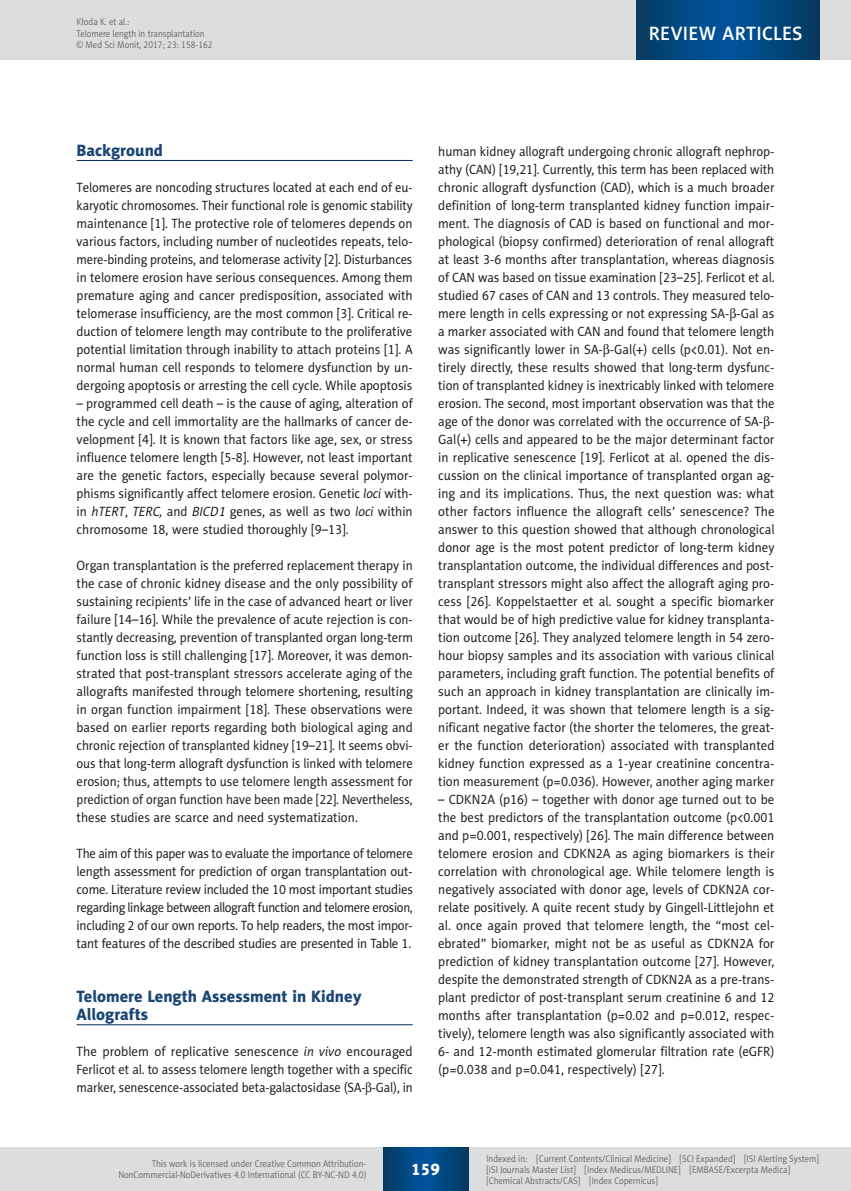
<style>
.page{position:relative;width:851px;height:1191px;background:#fff}
.page>*{position:absolute;margin:0;border:0;box-sizing:border-box;transform-origin:0 0}
.t1{font:19.5px "Naomi Sans EFN Medium";letter-spacing:.015em;color:#fff}
.MSM_Headline_1{font:16.5px/18px "Naomi Sans EFN Heavy";color:#1a4574}
.t2{font:16.5px "Naomi Sans EFN Heavy";color:#fff}
.MSM_Body{font:13.5px/18px "Naomi Sans EFN";color:#231f20;text-align:justify;scale:.94 1}
.MSM_Body-2{font:13.5px/18px "Naomi Sans EFN";color:#231f20;text-align:justify;scale:.95 1}
.MSM_Body-3{font:13.5px/18px "Naomi Sans EFN";color:#231f20;text-align:justify;scale:.93 1}
.MSM_Body-4{font:13.5px/18px "Naomi Sans EFN";color:#231f20;text-align:justify;scale:.96 1}
.MSM_pagina_zywa{font:9.75px/11.2px "Naomi Sans EFN Light";color:#57585a;scale:.9 1}
.MSM_pagina_sygnatura{font:9.75px "Naomi Sans EFN Light";color:#57585a;scale:.9 1}
.s1{font-style:italic}
.s2{font-family:"Standard Sym L"}
</style>
<div class="page">
<hr style="left:77px;top:160px;width:335px;height:1px;background:#00295c">
<hr style="left:77px;top:1024px;width:335px;height:1px;background:#00295c">
<div style="left:0;top:1148px;width:850px;height:43px;background:#dcdddf"></div>
<svg style="left:383px;top:1147px;width:85px;height:43px;background:#02477e"></svg>
<div style="left:0;top:0;width:850px;height:60px;background:#dcdddf"></div>
<svg style="left:636px;top:0;width:183px;height:60px;background:#02477e"></svg>
<p class="MSM_pagina_zywa" style="left:77px;top:16px;width:144px">Kłoda K. et al.:<br>Telomere length in transplantation</p>
<p class="MSM_pagina_sygnatura" style="left:77px;top:39px;width:153px">© Med Sci Monit, 2017; 23: 158-162</p>
<h1 class="t1" style="left:648px;top:22px;width:155px">REVIEW ARTICLES</h1>
<p class="MSM_Headline_1" style="left:77px;top:141px;width:88px">Background</p>
<p class="MSM_Body" style="left:77px;top:178px;width:359px">Telomeres are noncoding structures located at each end of eu&shy;karyotic chromosomes. Their functional role is genomic stability maintenance [1]. The protective role of telomeres depends on various factors, including number of nucleotides repeats, telo&shy;mere-binding proteins, and telomerase activity [2]. Disturbances in telomere erosion have serious consequences. Among them premature aging and cancer predisposition, associated with telomerase insufficiency, are the most common [3]. Critical re&shy;duction of telomere length may contribute to the proliferative potential limitation through inability to attach proteins [1]. A normal human cell responds to telomere dysfunction by un&shy;dergoing apoptosis or arresting the cell cycle. While apoptosis</p>
<p class="MSM_Body-2" style="left:77px;top:394px;width:355px">– programmed cell death – is the cause of aging, alteration of the cycle and cell immortality are the hallmarks of cancer de&shy;velopment [4]. It is known that factors like age, sex, or stress influence telomere length [5-8]. However, not least important are the genetic factors, especially because several polymor&shy;phisms significantly affect telomere erosion. Genetic <span class="s1">loci</span> with&shy;in <span class="s1">hTERT</span>, <span class="s1">TERC,</span> and <span class="s1">BICD1</span> genes, as well as two <span class="s1">loci</span> within chromosome 18, were studied thoroughly [9–13].</p>
<p class="MSM_Body" style="left:77px;top:556px;width:359px">Organ transplantation is the preferred replacement therapy in the case of chronic kidney disease and the only possibility of sustaining recipients’ life in the case of advanced heart or liver failure [14–16]. While the prevalence of acute rejection is con&shy;stantly decreasing, prevention of transplanted organ long-term function loss is still challenging [17]. Moreover, it was demon&shy;strated that post-transplant stressors accelerate aging of the allografts manifested through telomere shortening, resulting in organ function impairment [18]. These observations were based on earlier reports regarding both biological aging and chronic rejection of transplanted kidney [19–21]. It seems obvi&shy;ous that long-term allograft dysfunction is linked with telomere erosion; thus, attempts to use telomere length assessment for prediction of organ function have been made [22]. Nevertheless, these studies are scarce and need systematization.</p>
<p class="MSM_Body-3" style="left:77px;top:844px;width:363px">The aim of this paper was to evaluate the importance of telomere length assessment for prediction of organ transplantation out&shy;come. Literature review included the 10 most important studies regarding linkage between allograft function and telomere erosion, including 2 of our own reports. To help readers, the most impor&shy;tant features of the described studies are presented in Table 1.</p>
<p class="MSM_Headline_1" style="left:77px;top:987px;width:286px">Telomere Length Assessment in Kidney<br>Allografts</p>
<p class="MSM_Body-4" style="left:77px;top:1042px;width:351px">The problem of replicative senescence <span class="s1">in vivo</span> encouraged Ferlicot et al. to assess telomere length together with a specific marker, senescence-associated beta-galactosidase (SA-<span class="s2">b</span>-Gal), in</p>
<p class="MSM_Body" style="left:438px;top:142px;width:359px">human kidney allograft undergoing chronic allograft nephrop&shy;athy (CAN) [19,21]. Currently, this term has been replaced with chronic allograft dysfunction (CAD), which is a much broader definition of long-term transplanted kidney function impair&shy;ment. The diagnosis of CAD is based on functional and mor&shy;phological (biopsy confirmed) deterioration of renal allograft at least 3-6 months after transplantation, whereas diagnosis of CAN was based on tissue examination [23–25]. Ferlicot et al. studied 67 cases of CAN and 13 controls. They measured telo&shy;mere length in cells expressing or not expressing SA-<span class="s2">b</span>-Gal as a marker associated with CAN and found that telomere length was significantly lower in SA-<span class="s2">b</span>-Gal(+) cells (p&lt;0.01). Not en&shy;tirely directly, these results showed that long-term dysfunc&shy;tion of transplanted kidney is inextricably linked with telomere erosion. The second, most important observation was that the age of the donor was correlated with the occurrence of SA-<span class="s2">b</span>-Gal(+) cells and appeared to be the major determinant factor in replicative senescence [19]. Ferlicot at al. opened the dis&shy;cussion on the clinical importance of transplanted organ ag&shy;ing and its implications. Thus, the next question was: what other factors influence the allograft cells’ senescence? The answer to this question showed that although chronological donor age is the most potent predictor of long-term kidney transplantation outcome, the individual differences and post&shy;transplant stressors might also affect the allograft aging pro&shy;cess [26]. Koppelstaetter et al. sought a specific biomarker that would be of high predictive value for kidney transplanta&shy;tion outcome [26]. They analyzed telomere length in 54 zero&shy;hour biopsy samples and its association with various clinical parameters, including graft function. The potential benefits of such an approach in kidney transplantation are clinically im&shy;portant. Indeed, it was shown that telomere length is a sig&shy;nificant negative factor (the shorter the telomeres, the great&shy;er the function deterioration) associated with transplanted kidney function expressed as a 1-year creatinine concentra&shy;tion measurement (p=0.036). However, another aging marker</p>
<p class="MSM_Body-2" style="left:438px;top:790px;width:355px">– CDKN2A (p16) – together with donor age turned out to be the best predictors of the transplantation outcome (p&lt;0.001 and p=0.001, respectively) [26]. The main difference between telomere erosion and CDKN2A as aging biomarkers is their correlation with chronological age. While telomere length is negatively associated with donor age, levels of CDKN2A cor&shy;relate positively. A quite recent study by Gingell-Littlejohn et al. once again proved that telomere length, the “most cel&shy;ebrated” biomarker, might not be as useful as CDKN2A for prediction of kidney transplantation outcome [27]. However, despite the demonstrated strength of CDKN2A as a pre-trans&shy;plant predictor of post-transplant serum creatinine 6 and 12 months after transplantation (p=0.02 and p=0.012, respec&shy;tively), telomere length was also significantly associated with 6- and 12-month estimated glomerular filtration rate (eGFR) (p=0.038 and p=0.041, respectively) [27].</p>
<p class="MSM_pagina_zywa" style="left:118px;top:1158px;width:277px;text-align:right">This work is licensed under Creative Common Attribution-<br>NonCommercial-NoDerivatives 4.0 International (CC BY-NC-ND 4.0)</p>
<p class="t2" style="left:411px;top:1159px;width:30px">159</p>
<p class="MSM_pagina_zywa" style="left:486px;top:1152px;width:371px">Indexed in: [Current Contents/Clinical Medicine] [SCI Expanded] [ISI Alerting System] [ISI Journals Master List] [Index Medicus/MEDLINE] [EMBASE/Excerpta Medica] [Chemical Abstracts/CAS] [Index Copernicus]</p>
</div>
